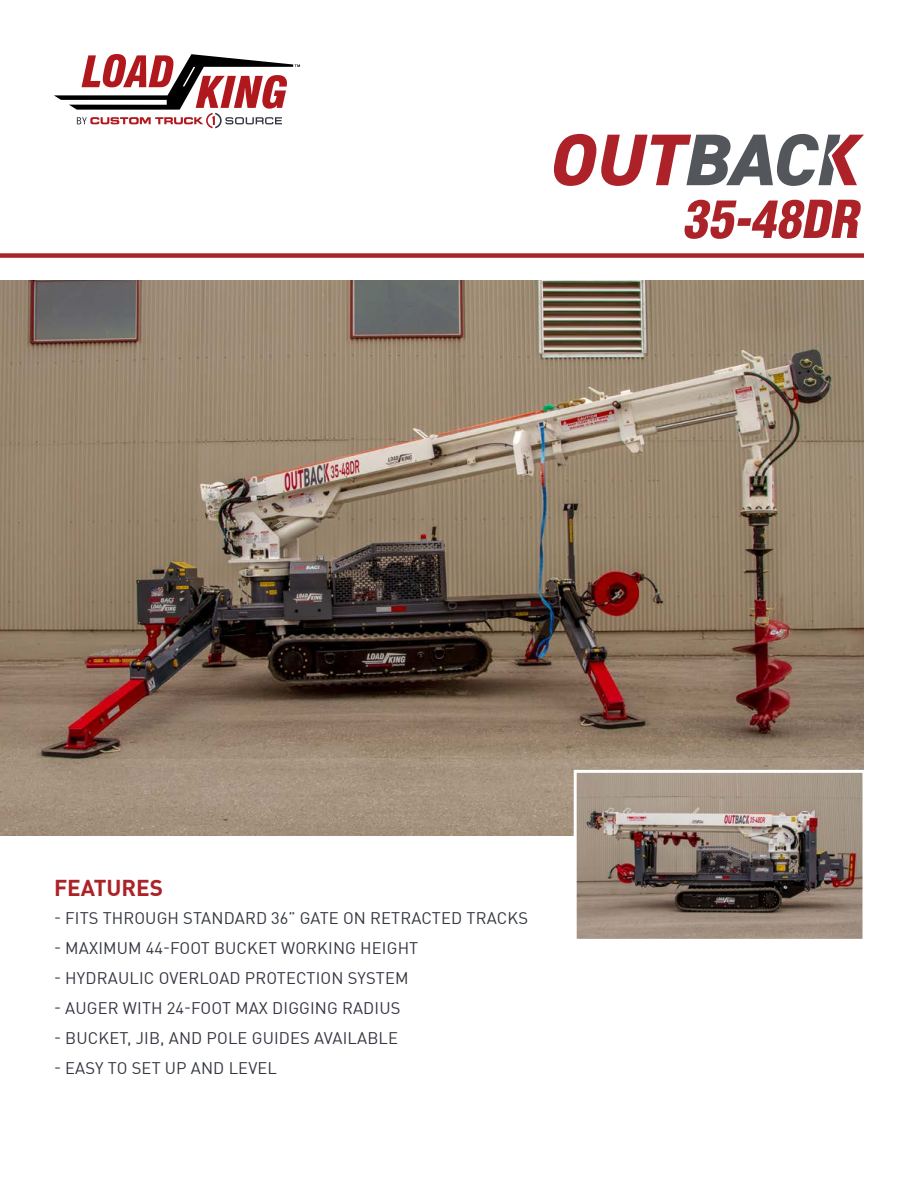
<style>
.page{position:relative;width:918px;height:1188px;background:#fff}
.page>*{position:absolute;margin:0;border:0;box-sizing:border-box;transform-origin:0 0}
.t1{font:italic 900 condensed 51px "Helvetica LT Std";color:#ab2328}
.t2{font:700 22.5px "DIN Pro";color:#ab2328}
.t3{font:16.5px "DIN Pro";letter-spacing:.01em;color:#333640}
</style>
<div class="page">
<svg style="left:54px;top:54px;width:246px;height:74px"></svg>
<img style="left:0;top:281px;width:864px;height:555px">
<div style="left:0;top:253px;width:864px;height:5px;background:#ab2328"></div>
<svg style="left:553px;top:134px;width:311px;height:52px"></svg>
<img style="left:578px;top:774px;width:284px;height:164px">
<div style="left:574px;top:770px;width:292px;height:172px;border:3px solid #fff"></div>
<h1 class="t1" style="left:682px;top:187px;width:188px">35-48DR</h1>
<h2 class="t2" style="left:54px;top:871px;width:111px">FEATURES</h2>
<p class="t3" style="left:54px;top:906px;width:476px">- FITS THROUGH STANDARD 36” GATE ON RETRACTED TRACKS</p>
<p class="t3" style="left:54px;top:936px;width:366px">- MAXIMUM 44-FOOT BUCKET WORKING HEIGHT</p>
<p class="t3" style="left:54px;top:966px;width:356px">- HYDRAULIC OVERLOAD PROTECTION SYSTEM</p>
<p class="t3" style="left:54px;top:996px;width:348px">- AUGER WITH 24-FOOT MAX DIGGING RADIUS</p>
<p class="t3" style="left:54px;top:1026px;width:346px">- BUCKET, JIB, AND POLE GUIDES AVAILABLE</p>
<p class="t3" style="left:54px;top:1056px;width:225px">- EASY TO SET UP AND LEVEL</p>
</div>
